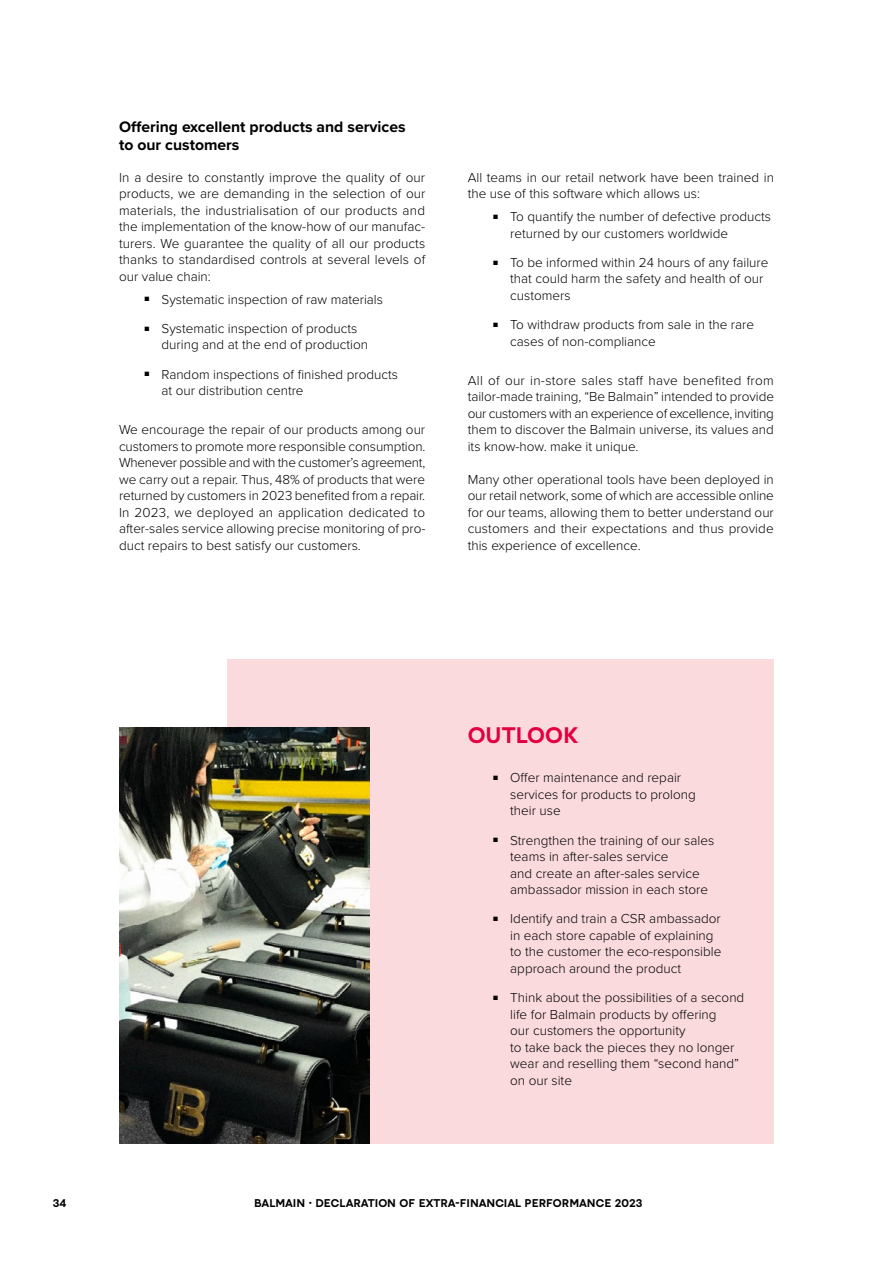
<style>
.page{position:relative;width:893px;height:1263px;background:#fff}
.page>*{position:absolute;margin:0;border:0;box-sizing:border-box;transform-origin:0 0}
.t1{font:500 21px "Balmain Sans";color:#e40040}
.t2{font:700 15.75px/18px "Proxima Nova";color:#000}
.t3{font:300 13.5px/16.5px "Proxima Nova";color:#000}
.t4{font:500 10.5px "Balmain Sans";color:#000}
</style>
<div class="page">
<div style="left:227px;top:659px;width:547px;height:485px;background:#fbdade"></div>
<img style="left:119px;top:727px;width:251px;height:417px">
<p class="t2" style="left:119px;top:117px;width:288px">Offering excellent products and services to our customers</p>
<p class="t3" style="left:119px;top:168px;width:308px;text-align:justify">In a desire to constantly improve the quality of our products, we are demanding in the selection of our materials, the industrialisation of our products and the implementation of the know-how of our manufac&shy;turers. We guarantee the quality of all our products thanks to standardised controls at several levels of our value chain:</p>
<p class="t3" style="left:145px;top:290px;width:240px"><sup>■</sup> Systematic inspection of raw materials</p>
<p class="t3" style="left:162px;top:319px;width:208px;text-indent:-17px"><sup>■</sup> Systematic inspection of products during and at the end of production</p>
<p class="t3" style="left:162px;top:365px;width:238px;text-indent:-17px"><sup>■</sup> Random inspections of finished products at our distribution centre</p>
<p class="t3" style="left:119px;top:421px;width:308px;text-align:justify">We encourage the repair of our products among our customers to promote more responsible consumption.<br>Whenever possible and with the customer’s agreement, we carry out a repair. Thus, 48% of products that were returned by customers in 2023 benefited from a repair.<br>In 2023, we deployed an application dedicated to after-sales service allowing precise monitoring of pro&shy;duct repairs to best satisfy our customers.</p>
<p class="t3" style="left:468px;top:168px;width:308px">All teams in our retail network have been trained in the use of this software which allows us:</p>
<p class="t3" style="left:510px;top:207px;width:262px;text-indent:-17px"><sup>■</sup> To quantify the number of defective products returned by our customers worldwide</p>
<p class="t3" style="left:510px;top:253px;width:260px;text-indent:-17px"><sup>■</sup> To be informed within 24 hours of any failure that could harm the safety and health of our customers</p>
<p class="t3" style="left:510px;top:316px;width:245px;text-indent:-17px"><sup>■</sup> To withdraw products from sale in the rare cases of non-compliance</p>
<p class="t3" style="left:468px;top:371px;width:308px;text-align:justify">All of our in-store sales staff have benefited from tailor-made training, “Be Balmain” intended to provide our customers with an experience of excellence, inviting them to discover the Balmain universe, its values and its know-how. make it unique.</p>
<p class="t3" style="left:468px;top:470px;width:308px;text-align:justify">Many other operational tools have been deployed in our retail network, some of which are accessible online for our teams, allowing them to better understand our customers and their expectations and thus provide this experience of excellence.</p>
<h1 class="t1" style="left:468px;top:722px;width:112px">OUTLOOK</h1>
<p class="t3" style="left:510px;top:769px;width:187px;text-indent:-17px"><sup>■</sup> Offer maintenance and repair services for products to prolong their use</p>
<p class="t3" style="left:510px;top:831px;width:205px;text-indent:-17px"><sup>■</sup> Strengthen the training of our sales teams in after-sales service<br>and create an after-sales service ambassador mission in each store</p>
<p class="t3" style="left:510px;top:910px;width:213px;text-indent:-17px"><sup>■</sup> Identify and train a CSR ambassador in each store capable of explaining to the customer the eco-responsible approach around the product</p>
<p class="t3" style="left:510px;top:989px;width:236px;text-indent:-17px"><sup>■</sup> Think about the possibilities of a second life for Balmain products by offering<br>our customers the opportunity<br>to take back the pieces they no longer wear and reselling them “second hand” on our site</p>
<p class="t4" style="left:53px;top:1197px;width:15px">34</p>
<p class="t4" style="left:254px;top:1197px;width:390px">BALMAIN DECLARATION OF EXTRA-FINANCIAL PERFORMANCE 2023</p>
</div>
